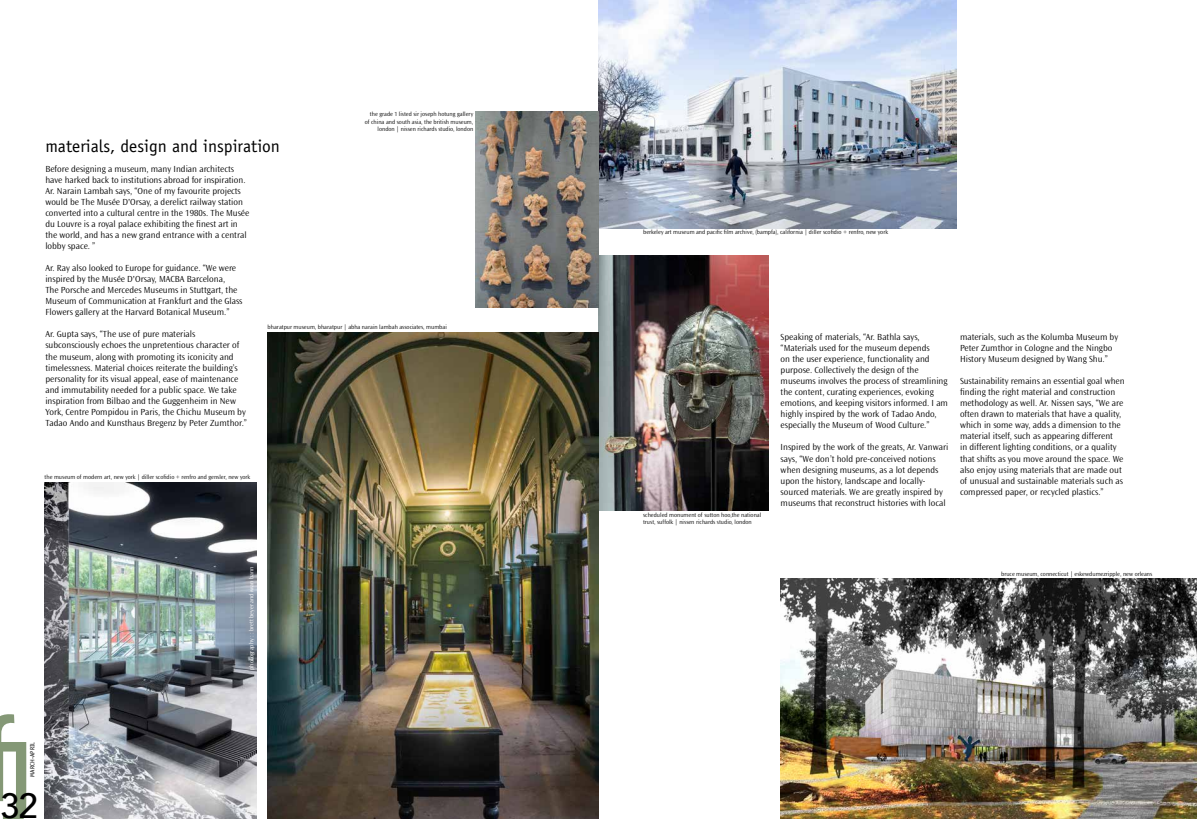
<style>
.page{position:relative;width:1197px;height:819px;background:#fff}
.page>*{position:absolute;margin:0;border:0;box-sizing:border-box;transform-origin:0 0}
.t1{font:500 35px "Avenir";color:#000}
.t2{font:17.5px "Officina Sans";color:#000}
.t3{font:300 9.19px/11px "Ocean Sans Std";color:#000}
.t4{font:300 6.12px/7.4px "Ocean Sans Std";color:#000}
.t5{font:300 6.12px "Ocean Sans Std";color:#fff}
.t6{font:6.12px "Officina Sans";letter-spacing:.015em;color:#000}
</style>
<div class="page">
<svg style="left:0;top:714px;width:26px;height:105px"></svg>
<img style="left:599px;top:0;width:357px;height:229px">
<img style="left:598px;top:255px;width:171px;height:255px">
<img style="left:476px;top:112px;width:122px;height:196px">
<img style="left:268px;top:333px;width:330px;height:486px">
<img style="left:781px;top:578px;width:416px;height:241px">
<img style="left:45px;top:483px;width:212px;height:336px">
<h2 class="t2" style="left:45px;top:136px;width:236px">materials, design and inspiration</h2>
<p class="t4" style="left:365px;top:111px;width:110px;text-align:right">the grade 1 listed sir joseph hotung gallery of china and south asia, the british museum, london | nissen richards studio, london</p>
<p class="t3" style="left:45px;top:164px;width:206px">Before designing a museum, many Indian architects have harked back to institutions abroad for inspiration.<br>Ar. Narain Lambah says, “One of my favourite projects would be The Musée D'Orsay, a derelict railway station converted into a cultural centre in the 1980s. The Musée du Louvre is a royal palace exhibiting the finest art in the world, and has a new grand entrance with a central lobby space. ”</p>
<p class="t3" style="left:45px;top:263px;width:199px">Ar. Ray also looked to Europe for guidance. “We were inspired by the Musée D'Orsay, MACBA Barcelona,<br>The Porsche and Mercedes Museums in Stuttgart, the Museum of Communication at Frankfurt and the Glass Flowers gallery at the Harvard Botanical Museum.”</p>
<p class="t3" style="left:45px;top:329px;width:203px">Ar. Gupta says, “The use of pure materials subconsciously echoes the unpretentious character of the museum, along with promoting its iconicity and timelessness. Material choices reiterate the building’s personality for its visual appeal, ease of maintenance and immutability needed for a public space. We take inspiration from Bilbao and the Guggenheim in New York, Centre Pompidou in Paris, the Chichu Museum by Tadao Ando and Kunsthaus Bregenz by Peter Zumthor.”</p>
<p class="t3" style="left:781px;top:332px;width:169px">Speaking of materials, “Ar. Bathla says, “Materials used for the museum depends<br>on the user experience, functionality and purpose. Collectively the design of the museums involves the process of streamlining the content, curating experiences, evoking emotions, and keeping visitors informed. I am highly inspired by the work of Tadao Ando, especially the Museum of Wood Culture.”</p>
<p class="t3" style="left:781px;top:442px;width:169px">Inspired by the work of the greats, Ar. Vanwari says, “We don’t hold pre-conceived notions when designing museums, as a lot depends upon the history, landscape and locally&shy;sourced materials. We are greatly inspired by museums that reconstruct histories with local</p>
<p class="t4" style="left:643px;top:229px;width:247px">berkeley art museum and pacific film archive, (bampfa), california | diller scofidio + renfro, new york</p>
<p class="t4" style="left:268px;top:323px;width:181px">bharatpur museum, bharatpur | abha narain lambah associates, mumbai</p>
<p class="t4" style="left:45px;top:474px;width:207px">the museum of modern art, new york | diller scofidio + renfro and gensler, new york</p>
<p class="t4" style="left:643px;top:511px;width:120px">scheduled monument of sutton hoo,the national trust, suffolk | nissen richards studio, london</p>
<p class="t3" style="left:960px;top:332px;width:160px">materials, such as the Kolumba Museum by<br>Peter Zumthor in Cologne and the Ningbo<br>History Museum designed by Wang Shu.”</p>
<p class="t3" style="left:960px;top:376px;width:166px">Sustainability remains an essential goal when finding the right material and construction methodology as well. Ar. Nissen says, “We are often drawn to materials that have a quality, which in some way, adds a dimension to the material itself, such as appearing different<br>in different lighting conditions, or a quality that shifts as you move around the space. We also enjoy using materials that are made out of unusual and sustainable materials such as compressed paper, or recycled plastics.”</p>
<p class="t5" style="left:248px;top:670px;width:105px;rotate:-90deg">photography : : brett beyer and iwan bann</p>
<p class="t4" style="left:1001px;top:570px;width:153px">bruce museum, connecticut | eskewdumezripple, new orleans</p>
<p class="t6" style="left:29px;top:777px;width:37px;rotate:-90deg">MARCH-APRIL</p>
<h1 class="t1" style="left:0;top:775px;width:40px">32</h1>
</div>
